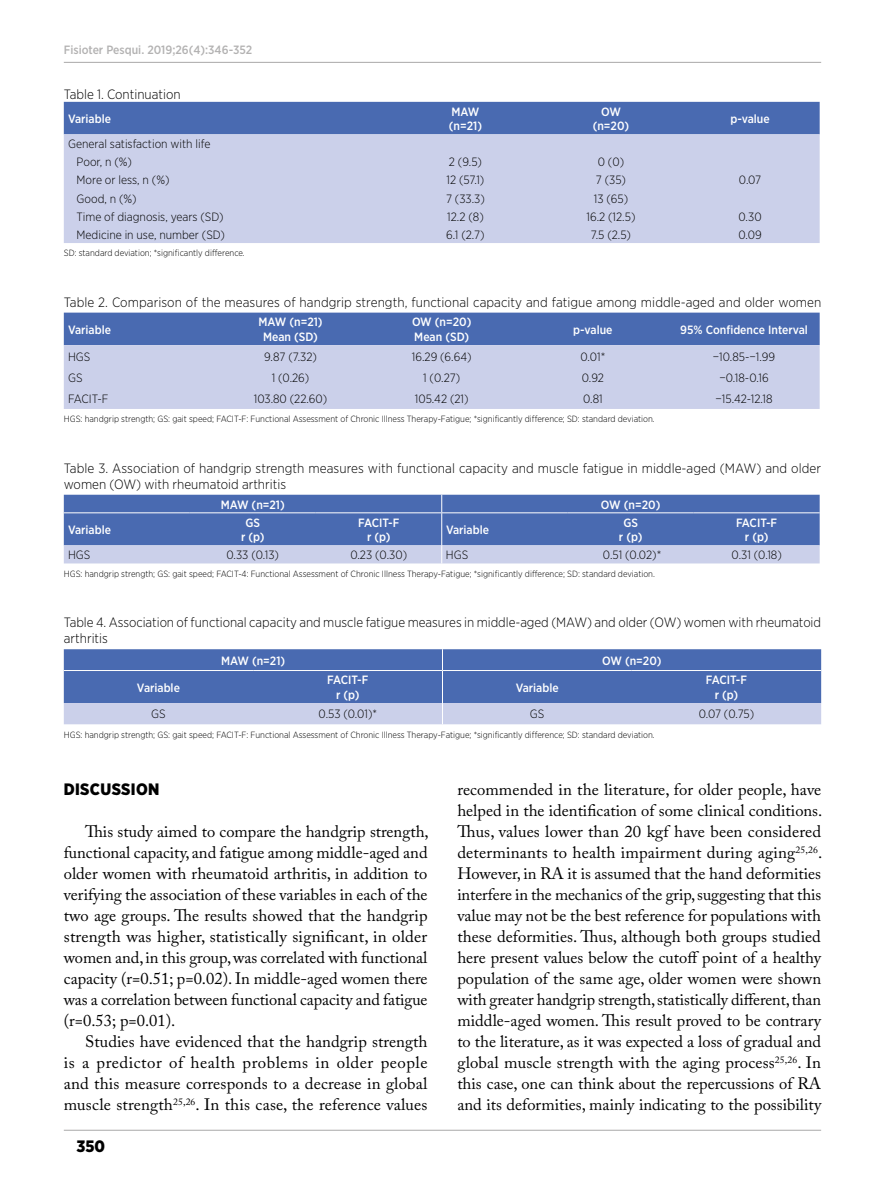
<style>
.page{position:relative;width:885px;height:1187px;background:#fff}
.page>*{position:absolute;margin:0;border:0;box-sizing:border-box;transform-origin:0 0}
.t1{font:16.5px/21px "Adobe Caslon Pro";color:#000;text-align:justify}
.t2{font:900 16.5px "Gotham Narrow";letter-spacing:.02em;color:#000}
.t3{font:300 13.5px/16.2px "Gotham Narrow";color:#000}
.t4{font:300 12px/18.1px "Gotham Narrow";color:#000}
.t5{font:500 12px/14.4px "Gotham Narrow";color:#fff;text-align:center}
.t6{font:500 12px "Gotham Narrow";color:#b3b2b2}
.t7{font:300 9px "Gotham Narrow";color:#000}
</style>
<div class="page">
<hr style="left:64px;top:62px;width:757px;height:1px;background:#b3b2b2">
<hr style="left:64px;top:1129px;width:757px;height:1px;background:#b3b2b2">
<div style="left:64px;top:102px;width:755px;height:32px;background:#496ab1"></div>
<div style="left:64px;top:134px;width:755px;height:109px;background:#cbd0ea"></div>
<div style="left:64px;top:312px;width:755px;height:33px;background:#496ab1"></div>
<div style="left:64px;top:345px;width:755px;height:64px;background:#cbd0ea"></div>
<svg style="left:64px;top:494px;width:755px;height:69px;background:#6e87c1"></svg>
<hr style="left:64px;top:512px;width:126px;height:1px;background:#fff">
<hr style="left:190px;top:512px;width:126px;height:1px;background:#fff">
<hr style="left:316px;top:512px;width:125px;height:1px;background:#fff">
<hr style="left:441px;top:512px;width:126px;height:1px;background:#fff">
<hr style="left:567px;top:512px;width:126px;height:1px;background:#fff">
<hr style="left:693px;top:512px;width:126px;height:1px;background:#fff">
<svg style="left:64px;top:649px;width:757px;height:75px;background:#7089c2"></svg>
<p class="t6" style="left:64px;top:42px;width:190px">Fisioter Pesqui. 2019;26(4):346-352</p>
<p class="t3" style="left:64px;top:85px;width:118px">Table 1. Continuation</p>
<p class="t5" style="left:68px;top:111px;width:44px">Variable</p>
<p class="t5" style="left:449px;top:104px;width:35px;text-align:left">MAW (n=21)</p>
<p class="t5" style="left:592px;top:104px;width:38px">OW (n=20)</p>
<p class="t5" style="left:730px;top:111px;width:41px">p-value</p>
<p class="t4" style="left:77px;top:135px;width:135px;text-indent:-9px">General satisfaction with life<br>Poor, n (%)</p>
<p class="t4" style="left:449px;top:153px;width:35px">2 (9.5)</p>
<p class="t4" style="left:597px;top:153px;width:28px">0 (0)</p>
<p class="t4" style="left:77px;top:171px;width:94px">More or less, n (%)</p>
<p class="t4" style="left:446px;top:171px;width:39px">12 (57.1)</p>
<p class="t4" style="left:596px;top:171px;width:32px">7 (35)</p>
<p class="t4" style="left:738px;top:171px;width:24px">0.07</p>
<p class="t4" style="left:77px;top:189px;width:62px">Good, n (%)</p>
<p class="t4" style="left:446px;top:189px;width:40px">7 (33.3)</p>
<p class="t4" style="left:593px;top:189px;width:36px">13 (65)</p>
<p class="t4" style="left:77px;top:207px;width:148px">Time of diagnosis, years (SD)</p>
<p class="t4" style="left:447px;top:207px;width:38px">12.2 (8)</p>
<p class="t4" style="left:586px;top:207px;width:50px">16.2 (12.5)</p>
<p class="t4" style="left:738px;top:207px;width:25px">0.30</p>
<p class="t4" style="left:77px;top:225px;width:150px">Medicine in use, number (SD)</p>
<p class="t4" style="left:446px;top:225px;width:40px">6.1 (2.7)</p>
<p class="t4" style="left:590px;top:225px;width:42px">7.5 (2.5)</p>
<p class="t4" style="left:738px;top:225px;width:25px">0.09</p>
<p class="t7" style="left:64px;top:248px;width:182px">SD: standard deviation; *significantly difference.</p>
<p class="t3" style="left:64px;top:293px;width:759px">Table 2. Comparison of the measures of handgrip strength, functional capacity and fatigue among middle-aged and older women</p>
<p class="t5" style="left:68px;top:322px;width:44px">Variable</p>
<p class="t5" style="left:258px;top:315px;width:66px">MAW (n=21)<br>Mean (SD)</p>
<p class="t5" style="left:412px;top:315px;width:61px;text-align:left">OW (n=20)<br>Mean (SD)</p>
<p class="t5" style="left:573px;top:322px;width:41px">p-value</p>
<p class="t5" style="left:680px;top:322px;width:129px">95% Confidence Interval</p>
<p class="t4" style="left:68px;top:347px;width:24px">HGS</p>
<p class="t4" style="left:264px;top:347px;width:54px">9.87 (7.32)</p>
<p class="t4" style="left:412px;top:347px;width:61px">16.29 (6.64)</p>
<p class="t4" style="left:580px;top:347px;width:26px">0.01*</p>
<p class="t4" style="left:712px;top:347px;width:64px">−10.85-−1.99</p>
<p class="t4" style="left:68px;top:368px;width:16px">GS</p>
<p class="t4" style="left:272px;top:368px;width:39px">1 (0.26)</p>
<p class="t4" style="left:423px;top:368px;width:38px">1 (0.27)</p>
<p class="t4" style="left:581px;top:368px;width:24px">0.92</p>
<p class="t4" style="left:719px;top:368px;width:51px">−0.18-0.16</p>
<p class="t4" style="left:68px;top:389px;width:42px">FACIT-F</p>
<p class="t4" style="left:254px;top:389px;width:75px">103.80 (22.60)</p>
<p class="t4" style="left:415px;top:389px;width:55px">105.42 (21)</p>
<p class="t4" style="left:583px;top:389px;width:21px">0.81</p>
<p class="t4" style="left:715px;top:389px;width:58px">−15.42-12.18</p>
<p class="t7" style="left:64px;top:413px;width:592px">HGS: handgrip strength; GS: gait speed; FACIT-F: Functional Assessment of Chronic Illness Therapy-Fatigue; *significantly difference; SD: standard deviation.</p>
<p class="t3" style="left:64px;top:459px;width:758px">Table 3. Association of handgrip strength measures with functional capacity and muscle fatigue in middle-aged (MAW) and older women (OW) with rheumatoid arthritis</p>
<p class="t5" style="left:221px;top:497px;width:66px">MAW (n=21)</p>
<p class="t5" style="left:601px;top:497px;width:61px">OW (n=20)</p>
<p class="t5" style="left:68px;top:522px;width:44px">Variable</p>
<p class="t5" style="left:241px;top:515px;width:25px">GS<br>r (p)</p>
<p class="t5" style="left:358px;top:515px;width:43px">FACIT-F r (p)</p>
<p class="t5" style="left:446px;top:522px;width:44px">Variable</p>
<p class="t5" style="left:619px;top:515px;width:25px">GS<br>r (p)</p>
<p class="t5" style="left:736px;top:515px;width:43px">FACIT-F r (p)</p>
<p class="t4" style="left:68px;top:545px;width:24px">HGS</p>
<p class="t4" style="left:226px;top:545px;width:54px">0.33 (0.13)</p>
<p class="t4" style="left:350px;top:545px;width:58px">0.23 (0.30)</p>
<p class="t4" style="left:446px;top:545px;width:24px">HGS</p>
<p class="t4" style="left:603px;top:545px;width:60px">0.51 (0.02)*</p>
<p class="t4" style="left:731px;top:545px;width:52px">0.31 (0.18)</p>
<p class="t7" style="left:64px;top:568px;width:592px">HGS: handgrip strength; GS: gait speed; FACIT-4: Functional Assessment of Chronic Illness Therapy-Fatigue; *significantly difference; SD: standard deviation.</p>
<p class="t3" style="left:64px;top:613px;width:758px">Table 4. Association of functional capacity and muscle fatigue measures in middle-aged (MAW) and older (OW) women with rheumatoid arthritis</p>
<p class="t5" style="left:221px;top:653px;width:66px">MAW (n=21)</p>
<p class="t5" style="left:602px;top:653px;width:61px">OW (n=20)</p>
<p class="t5" style="left:137px;top:680px;width:44px">Variable</p>
<p class="t5" style="left:327px;top:672px;width:43px">FACIT-F r (p)</p>
<p class="t5" style="left:515px;top:680px;width:44px">Variable</p>
<p class="t5" style="left:705px;top:672px;width:43px">FACIT-F r (p)</p>
<p class="t4" style="left:151px;top:704px;width:16px">GS</p>
<p class="t4" style="left:318px;top:704px;width:60px">0.53 (0.01)*</p>
<p class="t4" style="left:530px;top:704px;width:16px">GS</p>
<p class="t4" style="left:698px;top:704px;width:57px">0.07 (0.75)</p>
<p class="t7" style="left:64px;top:729px;width:592px">HGS: handgrip strength; GS: gait speed; FACIT-F: Functional Assessment of Chronic Illness Therapy-Fatigue; *significantly difference; SD: standard deviation.</p>
<p class="t2" style="left:64px;top:778px;width:97px">DISCUSSION</p>
<p class="t1" style="left:64px;top:821px;width:366px;text-indent:21px">This study aimed to compare the handgrip strength, functional capacity, and fatigue among middle-aged and older women with rheumatoid arthritis, in addition to verifying the association of these variables in each of the two age groups. The results showed that the handgrip strength was higher, statistically significant, in older women and, in this group, was correlated with functional capacity (r=0.51; p=0.02). In middle-aged women there was a correlation between functional capacity and fatigue (r=0.53; p=0.01).</p>
<p class="t1" style="left:64px;top:1031px;width:365px;text-indent:21px">Studies have evidenced that the handgrip strength is a predictor of health problems in older people and this measure corresponds to a decrease in global muscle strength<sup>25,26</sup>. In this case, the reference values</p>
<p class="t2" style="left:77px;top:1135px;width:30px">350</p>
<p class="t1" style="left:457px;top:779px;width:366px">recommended in the literature, for older people, have helped in the identification of some clinical conditions.<br>Thus, values lower than 20 kgf have been considered determinants to health impairment during aging<sup>25,26</sup>.<br>However, in RA it is assumed that the hand deformities interfere in the mechanics of the grip, suggesting that this value may not be the best reference for populations with these deformities. Thus, although both groups studied here present values below the cutoff point of a healthy population of the same age, older women were shown with greater handgrip strength, statistically different, than middle-aged women. This result proved to be contrary to the literature, as it was expected a loss of gradual and global muscle strength with the aging process<sup>25,26</sup>. In this case, one can think about the repercussions of RA and its deformities, mainly indicating to the possibility</p>
</div>
